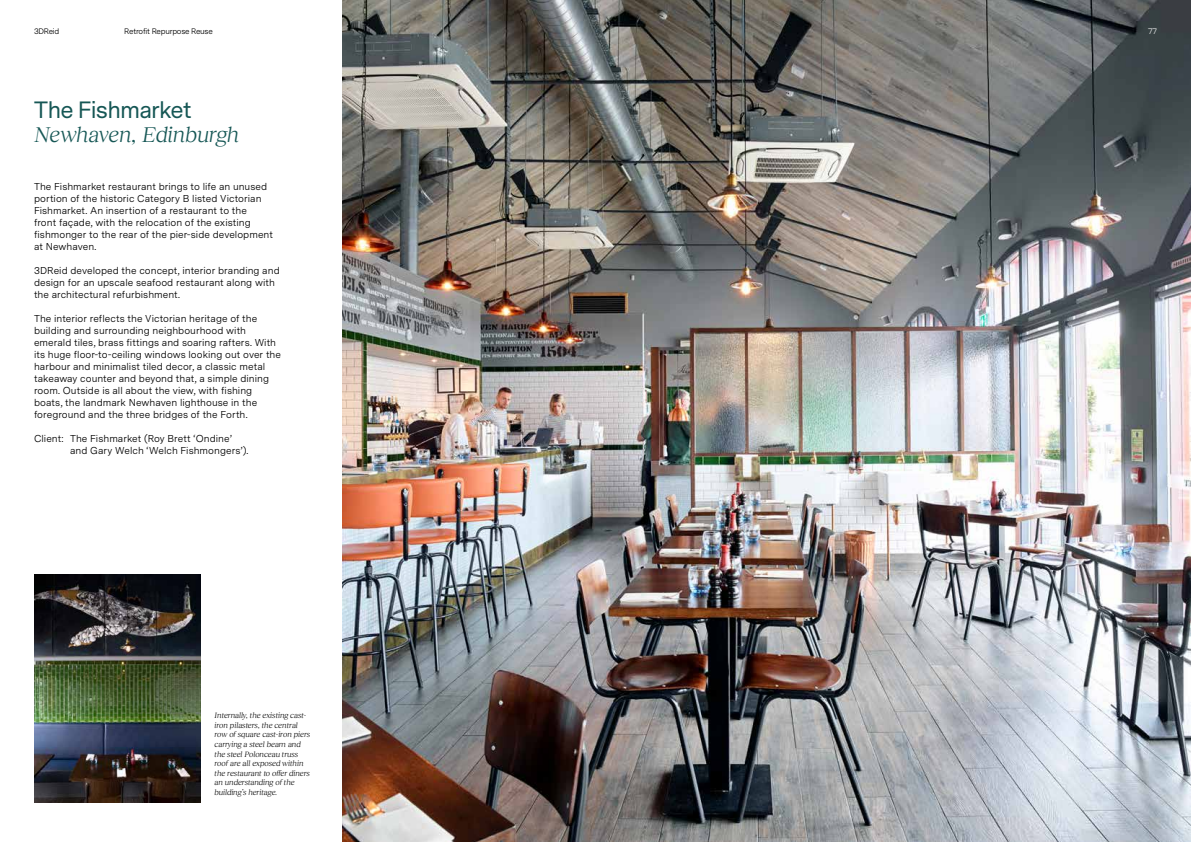
<style>
.page{position:relative;width:1191px;height:842px;background:#fff}
.page>*{position:absolute;margin:0;border:0;box-sizing:border-box;transform-origin:0 0}
.t1{font:italic 22px "Reckless Neue";letter-spacing:-.01em;color:#165755}
.t2{font:22px "Messina Sans";letter-spacing:-.01em;color:#165755}
.t3{font:10px/12px "Messina Sans";letter-spacing:.005em;color:#000}
.t4{font:italic 8px/9.6px "Reckless Neue";color:#000}
.t5{font:8px "Messina Sans";letter-spacing:-.03em;color:#000}
.t6{font:8px "Messina Sans";color:#fff}
</style>
<div class="page">
<img style="left:343px;top:0;width:848px;height:842px">
<img style="left:34px;top:574px;width:166px;height:228px">
<p class="t5" style="left:34px;top:25px;width:27px">3DReid</p>
<p class="t5" style="left:124px;top:25px;width:90px">Retrofit Repurpose Reuse</p>
<p class="t6" style="left:1148px;top:25px;width:10px">77</p>
<h1 class="t2" style="left:34px;top:95px;width:159px">The Fishmarket</h1>
<h1 class="t1" style="left:34px;top:119px;width:207px">Newhaven, Edinburgh</h1>
<p class="t3" style="left:34px;top:180px;width:240px">The Fishmarket restaurant brings to life an unused portion of the historic Category B listed Victorian Fishmarket. An insertion of a restaurant to the<br>front façade, with the relocation of the existing fishmonger to the rear of the pier-side development at Newhaven.</p>
<p class="t3" style="left:34px;top:264px;width:247px">3DReid developed the concept, interior branding and design for an upscale seafood restaurant along with the architectural refurbishment.</p>
<p class="t3" style="left:34px;top:312px;width:248px">The interior reflects the Victorian heritage of the building and surrounding neighbourhood with emerald tiles, brass fittings and soaring rafters. With its huge floor-to-ceiling windows looking out over the harbour and minimalist tiled decor, a classic metal takeaway counter and beyond that, a simple dining room. Outside is all about the view, with fishing boats, the landmark Newhaven lighthouse in the foreground and the three bridges of the Forth.</p>
<p class="t3" style="left:70px;top:432px;width:180px;text-indent:-36px">Client: The Fishmarket (Roy Brett ‘Ondine’ and Gary Welch ‘Welch Fishmongers’).</p>
<p class="t4" style="left:214px;top:710px;width:97px">Internally, the existing cast&shy;iron pilasters, the central row of square cast-iron piers carrying a steel beam and the steel Polonceau truss roof are all exposed within the restaurant to offer diners an understanding of the building’s heritage.</p>
</div>
